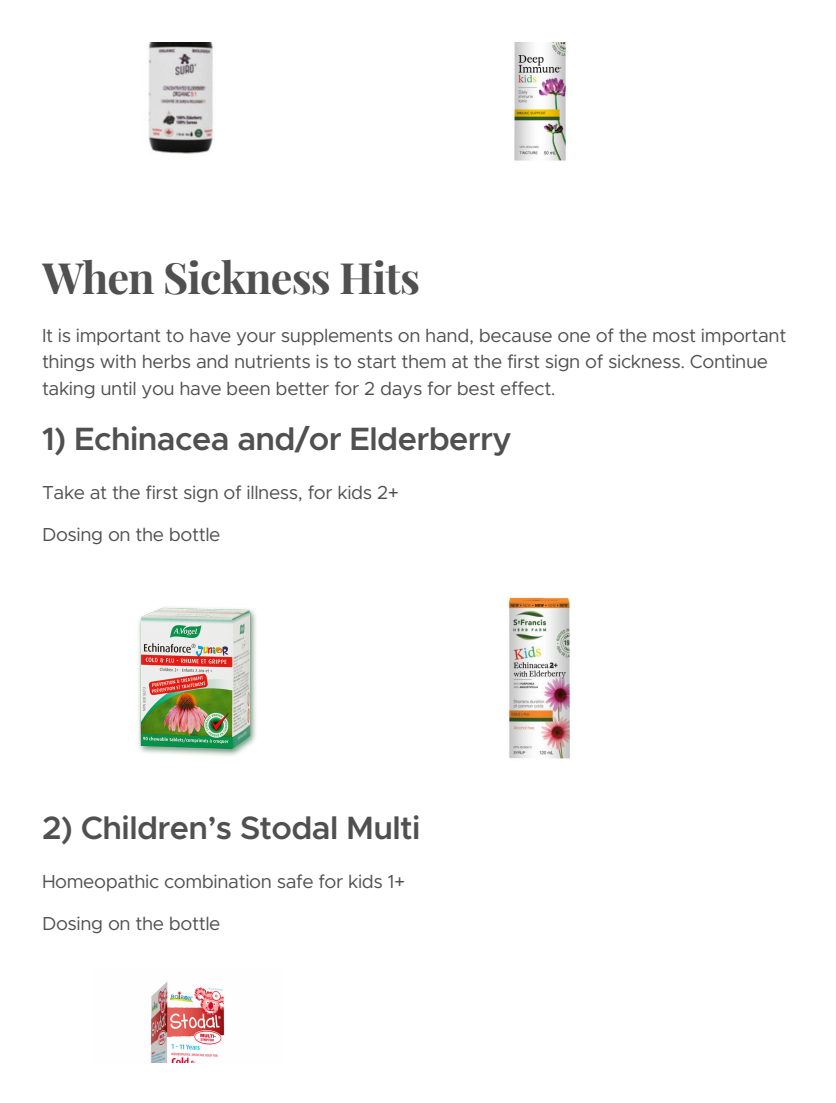
<style>
.page{position:relative;width:836px;height:1103px;background:#fff}
.page>*{position:absolute;margin:0;border:0;box-sizing:border-box;transform-origin:0 0}
.t1{font:700 43.2px "Playfair Display";letter-spacing:-.02em;color:#505050}
.t2{font:600 32.4px "Metropolis";letter-spacing:-.02em;color:#505050}
.t3{font:18.9px/26.4px "Metropolis";letter-spacing:-.02em;color:#505050}
</style>
<div class="page">
<img style="left:148px;top:42px;width:66px;height:112px">
<img style="left:514px;top:42px;width:52px;height:119px">
<img style="left:138px;top:607px;width:118px;height:149px">
<img style="left:507px;top:597px;width:63px;height:163px">
<img style="left:150px;top:982px;width:75px;height:80px">
<p class="t1" style="left:42px;top:247px;width:379px">When Sickness Hits</p>
<p class="t3" style="left:42px;top:323px;width:745px">It is important to have your supplements on hand, because one of the most important things with herbs and nutrients is to start them at the first sign of sickness. Continue taking until you have been better for 2 days for best effect.</p>
<p class="t2" style="left:42px;top:424px;width:471px">1) Echinacea and/or Elderberry</p>
<p class="t3" style="left:42px;top:480px;width:358px">Take at the first sign of illness, for kids 2+</p>
<p class="t3" style="left:42px;top:523px;width:180px">Dosing on the bottle</p>
<p class="t2" style="left:42px;top:813px;width:380px">2) Children’s Stodal Multi</p>
<p class="t3" style="left:42px;top:869px;width:365px">Homeopathic combination safe for kids 1+</p>
<p class="t3" style="left:42px;top:911px;width:180px">Dosing on the bottle</p>
</div>
